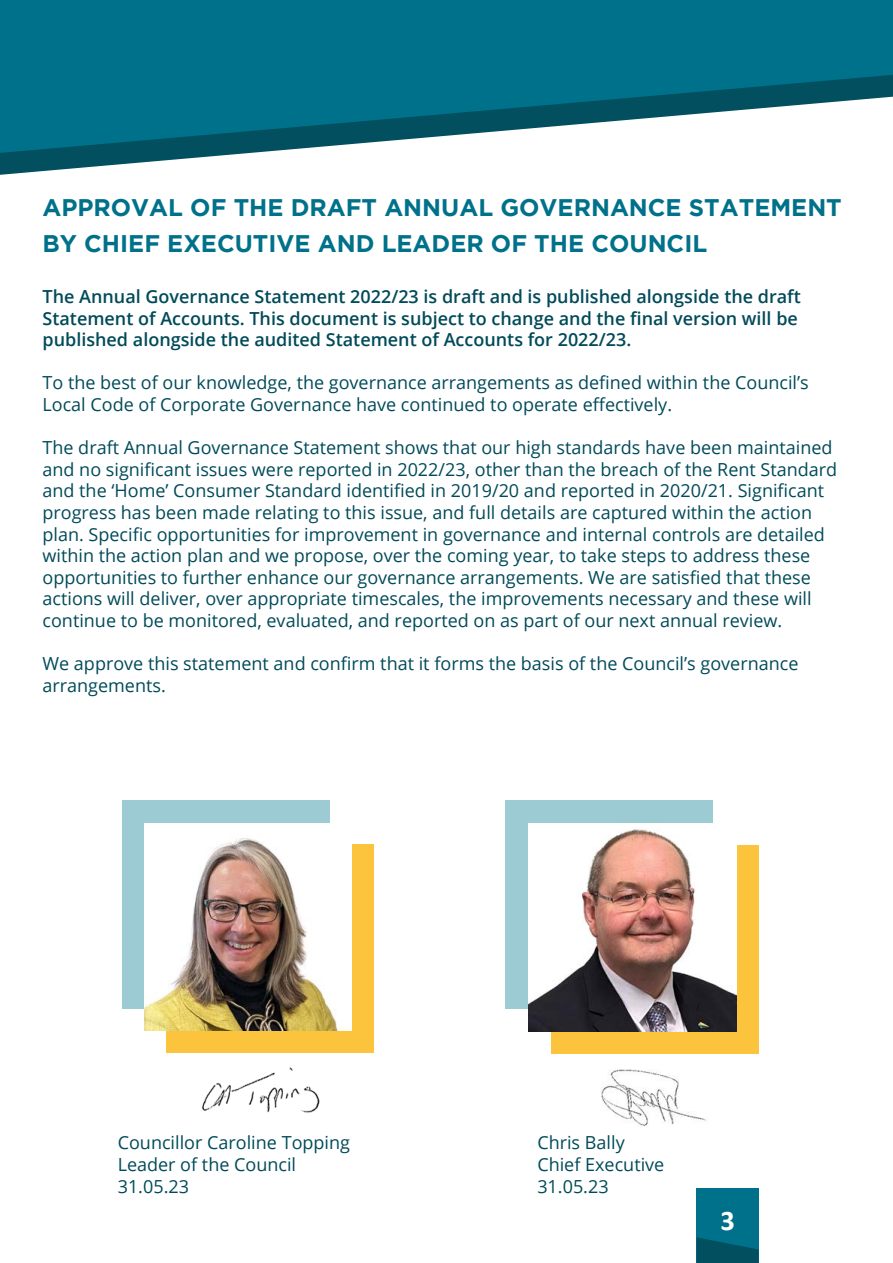
<style>
.page{position:relative;width:893px;height:1263px;background:#fff}
.page>*{position:absolute;margin:0;border:0;box-sizing:border-box;transform-origin:0 0}
.t1{font:700 28.5px "Calibri";color:#fff}
.t2{font:700 24px/36px "Gotham";color:#00718a}
.t3{font:18px/21.6px "Open Sans";color:#004a59}
.t4{font:600 18px/21.6px "Open Sans";color:#004a59}
</style>
<div class="page">
<div style="left:697px;top:1188px;width:62px;height:75px;background:#00718a"></div>
<svg style="left:697px;top:1237px;width:62px;height:26px"></svg>
<svg style="left:0;top:158px;width:192px;height:17px"></svg>
<svg style="left:0;top:0;width:893px;height:158px;fill:#00718a"></svg>
<div style="left:506px;top:800px;width:207px;height:209px;background:#9dcbd3"></div>
<div style="left:551px;top:845px;width:208px;height:209px;background:#fcc33d"></div>
<img style="left:528px;top:823px;width:208px;height:208px">
<img style="left:601px;top:1069px;width:106px;height:57px">
<img style="left:201px;top:1067px;width:119px;height:46px">
<div style="left:122px;top:800px;width:207px;height:209px;background:#9dcbd3"></div>
<div style="left:166px;top:844px;width:208px;height:209px;background:#fcc33d"></div>
<img style="left:144px;top:823px;width:207px;height:208px">
<h2 class="t2" style="left:43px;top:189px;width:801px">APPROVAL OF THE DRAFT ANNUAL GOVERNANCE STATEMENT<br>BY CHIEF EXECUTIVE AND LEADER OF THE COUNCIL</h2>
<p class="t4" style="left:43px;top:285px;width:760px">The Annual Governance Statement 2022/23 is draft and is published alongside the draft<br>Statement of Accounts. This document is subject to change and the final version will be published alongside the audited Statement of Accounts for 2022/23.</p>
<p class="t3" style="left:43px;top:372px;width:768px">To the best of our knowledge, the governance arrangements as defined within the Council’s<br>Local Code of Corporate Governance have continued to operate effectively.</p>
<p class="t3" style="left:43px;top:436px;width:796px">The draft Annual Governance Statement shows that our high standards have been maintained and no significant issues were reported in 2022/23, other than the breach of the Rent Standard and the ‘Home’ Consumer Standard identified in 2019/20 and reported in 2020/21. Significant progress has been made relating to this issue, and full details are captured within the action plan. Specific opportunities for improvement in governance and internal controls are detailed within the action plan and we propose, over the coming year, to take steps to address these opportunities to further enhance our governance arrangements. We are satisfied that these actions will deliver, over appropriate timescales, the improvements necessary and these will continue to be monitored, evaluated, and reported on as part of our next annual review.</p>
<p class="t3" style="left:43px;top:652px;width:757px">We approve this statement and confirm that it forms the basis of the Council’s governance arrangements.</p>
<p class="t3" style="left:118px;top:1132px;width:234px">Councillor Caroline Topping<br>Leader of the Council<br>31.05.23</p>
<p class="t3" style="left:537px;top:1132px;width:129px">Chris Bally<br>Chief Executive<br>31.05.23</p>
<h1 class="t1" style="left:720px;top:1200px;width:16px">3</h1>
</div>
